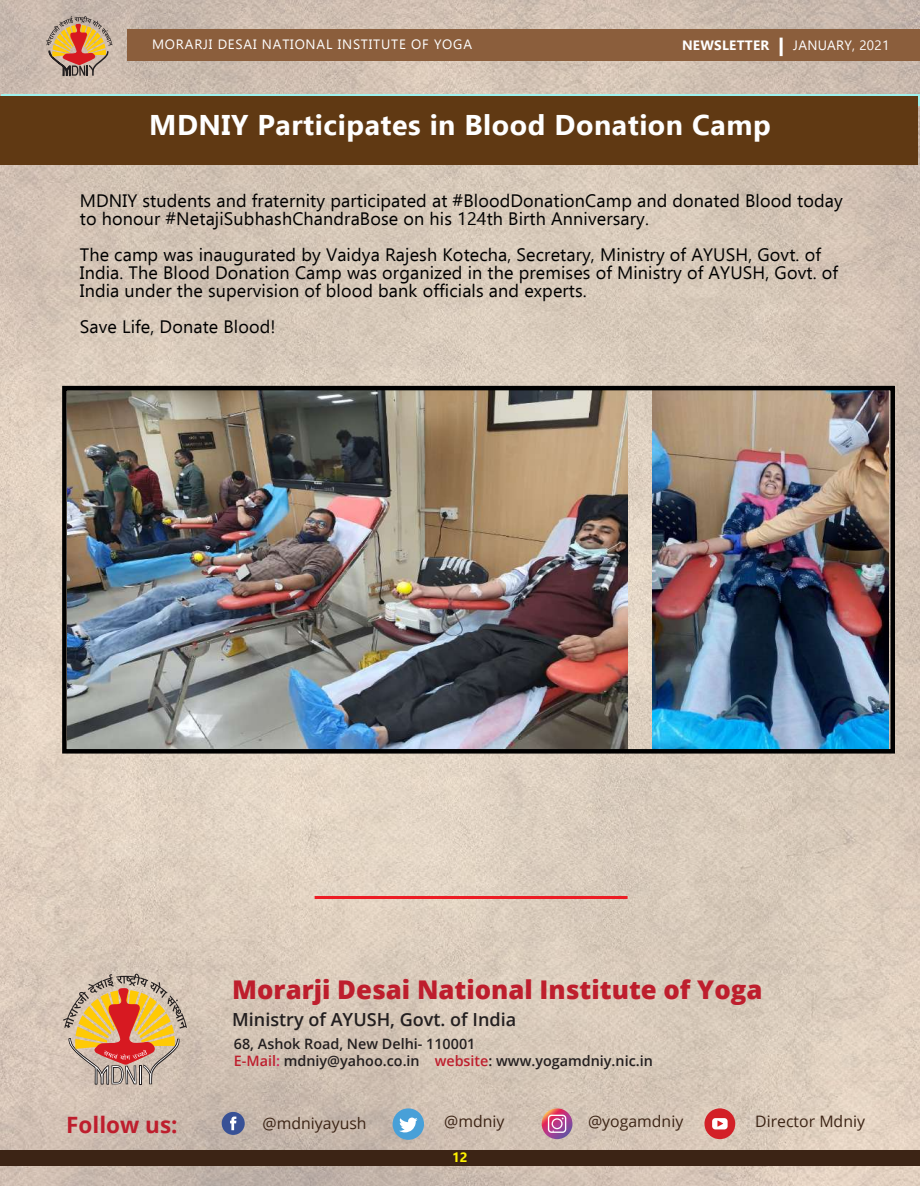
<style>
.page{position:relative;width:920px;height:1186px;background:#fff}
.page>*{position:absolute;margin:0;border:0;box-sizing:border-box;transform-origin:0 0}
.t1{font:700 28.5px "Ebrima";letter-spacing:.02em;color:#fff}
.t2{font:800 25.8px "Open Sans";color:#be1e2d}
.t3{font:700 22.5px "Open Sans";color:#be1e2d}
.t4{font:18px/18px "Ebrima";letter-spacing:.005em;color:#000}
.t5{font:600 18px "Open Sans";color:#231f20}
.t6{font:15.75px "Open Sans";color:#3c2415}
.t7{font:600 14.4px/17.2px "Open Sans";color:#231f20}
.t8{font:13.5px "Ebrima";letter-spacing:.06em;color:#fff}
.t9{font:13.5px "Ebrima";letter-spacing:.02em;color:#fff}
.t10{font:700 13.5px "Ebrima";letter-spacing:.02em;color:#fff}
.t11{font:700 13.5px "Ebrima";color:#fff200}
.s1{color:#be1e2d}
.s2{color:#da1c5c}
</style>
<div class="page">
<img style="left:0;top:0;width:920px;height:1186px">
<div style="left:222px;top:1112px;width:23px;height:23px;background:#385196;border-radius:50%"></div>
<svg style="left:230px;top:1117px;width:6px;height:13px"></svg>
<div style="left:392px;top:1108px;width:32px;height:32px;background:#48a0d8;border-radius:50%"></div>
<svg style="left:399px;top:1118px;width:18px;height:14px"></svg>
<svg style="left:541px;top:1108px;width:31px;height:31px"></svg>
<svg style="left:548px;top:1115px;width:18px;height:18px"></svg>
<div style="left:704px;top:1108px;width:31px;height:31px;background:#d32027;border-radius:50%"></div>
<div style="left:712px;top:1118px;width:15px;height:11px;background:#fff;border-radius:3px"></div>
<svg style="left:717px;top:1120px;width:6px;height:7px"></svg>
<svg style="left:63px;top:974px;width:124px;height:111px;background:#cfa37b"></svg>
<svg style="left:46px;top:16px;width:66px;height:62px;background:#c39871"></svg>
<div style="left:127px;top:29px;width:793px;height:32px;background:#8b5e3c"></div>
<div style="left:1px;top:94px;width:918px;height:11px;background:#9ef2ee"></div>
<hr style="left:779px;top:38px;width:3px;height:18px;background:#fff">
<div style="left:0;top:96px;width:918px;height:68px;background:#603913"></div>
<img style="left:653px;top:391px;width:235px;height:358px">
<img style="left:68px;top:391px;width:559px;height:358px">
<div style="left:62px;top:386px;width:833px;height:368px;border:4px solid #000"></div>
<div style="left:0;top:1150px;width:920px;height:15px;background:#3c2415"></div>
<hr style="left:314px;top:896px;width:313px;height:3px;background:#ed1c24">
<p class="t8" style="left:152px;top:34px;width:321px">MORARJI DESAI NATIONAL INSTITUTE OF YOGA</p>
<p class="t10" style="left:682px;top:35px;width:89px">NEWSLETTER</p>
<p class="t9" style="left:793px;top:35px;width:97px">JANUARY, 2021</p>
<h1 class="t1" style="left:149px;top:103px;width:623px">MDNIY Participates in Blood Donation Camp</h1>
<p class="t4" style="left:80px;top:191px;width:764px">MDNIY students and fraternity participated at #BloodDonationCamp and donated Blood today to honour #NetajiSubhashChandraBose on his 124th Birth Anniversary.</p>
<p class="t4" style="left:80px;top:245px;width:759px">The camp was inaugurated by Vaidya Rajesh Kotecha, Secretary, Ministry of AYUSH, Govt. of<br>India. The Blood Donation Camp was organized in the premises of Ministry of AYUSH, Govt. of<br>India under the supervision of blood bank officials and experts.</p>
<p class="t4" style="left:80px;top:317px;width:197px">Save Life, Donate Blood!</p>
<p class="t3" style="left:66px;top:1109px;width:113px">Follow us:</p>
<h2 class="t2" style="left:232px;top:970px;width:532px">Morarji Desai National Institute of Yoga</h2>
<p class="t5" style="left:232px;top:1007px;width:285px">Ministry of AYUSH, Govt. of India</p>
<p class="t7" style="left:234px;top:1034px;width:420px">68, Ashok Road, New Delhi- 110001<br><span class="s1">E-Mail</span><span class="s2">:</span> mdniy@yahoo.co.in <span class="s1">website</span>: www.yogamdniy.nic.in</p>
<p class="t6" style="left:262px;top:1112px;width:105px">@mdniyayush</p>
<p class="t6" style="left:444px;top:1111px;width:62px">@mdniy</p>
<p class="t6" style="left:588px;top:1111px;width:97px">@yogamdniy</p>
<p class="t6" style="left:755px;top:1111px;width:111px">Director Mdniy</p>
<p class="t11" style="left:452px;top:1147px;width:21px">11210</p>
</div>
